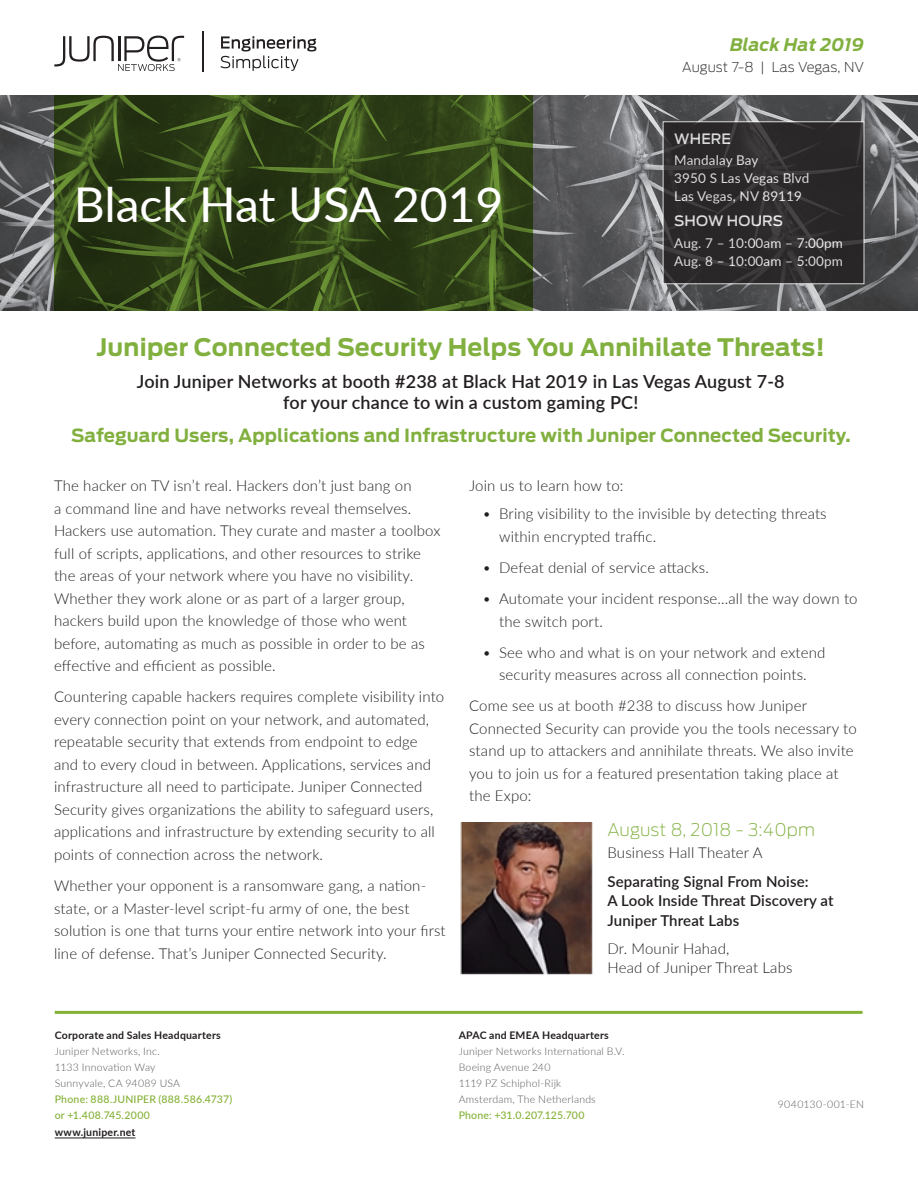
<style>
.page{position:relative;width:918px;height:1188px;background:#fff}
.page>*{position:absolute;margin:0;border:0;box-sizing:border-box;transform-origin:0 0}
.t1{font:48px "Lato";color:#fff}
.t2{font:700 24px "Antenna";letter-spacing:.01em;color:#81b03f}
.t3{font:600 18px/21px "Lato";letter-spacing:.01em;color:#231f20;text-align:center}
.t4{font:700 18px "Antenna";letter-spacing:.01em;color:#81b03f}
.t5{font:200 17.25px "Antenna";letter-spacing:.01em;color:#81b03f}
.t6{font:italic 700 17.25px "Antenna";letter-spacing:.01em;color:#81b03f}
.t7{font:300 15px/22.5px "Lato";letter-spacing:.01em;color:#231f20}
.t8{font:600 15px/19.5px "Lato";letter-spacing:.01em;color:#231f20}
.t9{font:500 14.25px "Antenna";letter-spacing:.005em;color:#fff}
.t10{font:13.5px/18px "Lato";letter-spacing:.01em;color:#fff}
.t11{font:200 13.5px "Antenna";color:#231f20}
.addresses{font:300 10.5px "Lato";letter-spacing:.02em;color:#57585a}
.addresses-2{font:500 10.5px "Lato";letter-spacing:.02em;color:#84b135}
.address_heads{font:700 10.5px "Lato";letter-spacing:.02em;color:#231f20}
</style>
<div class="page">
<img style="left:0;top:95px;width:918px;height:215px">
<svg style="left:54px;top:95px;width:479px;height:215px;background:#324619"></svg>
<svg style="left:220px;top:36px;width:96px;height:35px"></svg>
<svg style="left:54px;top:36px;width:130px;height:35px"></svg>
<hr style="left:202px;top:31px;width:2px;height:41px;background:#231f20">
<svg style="left:665px;top:123px;width:197px;height:159px;background:#2e2b2c"></svg>
<img style="left:460px;top:823px;width:133px;height:152px">
<hr style="left:55px;top:1011px;width:808px;height:3px;background:#84b135">
<hr style="left:55px;top:1138px;width:81px;height:1px;background:#231f20">
<h1 class="t1" style="left:74px;top:170px;width:431px">Black Hat USA 2019</h1>
<h1 class="t6" style="left:730px;top:34px;width:135px">Black Hat 2019</h1>
<h1 class="t11" style="left:682px;top:59px;width:183px">August 7-8 | Las Vegas, NV</h1>
<p class="t9" style="left:674px;top:130px;width:58px">WHERE</p>
<p class="t10" style="left:674px;top:150px;width:137px">Mandalay Bay<br>3950 S Las Vegas Blvd<br>Las Vegas, NV 89119</p>
<p class="t9" style="left:674px;top:213px;width:110px">SHOW HOURS</p>
<p class="t10" style="left:674px;top:233px;width:170px">Aug. 7 – 10:00am – 7:00pm<br>Aug. 8 – 10:00am – 5:00pm</p>
<h1 class="t2" style="left:96px;top:333px;width:730px">Juniper Connected Security Helps You Annihilate Threats!</h1>
<p class="t3" style="left:137px;top:370px;width:649px">Join Juniper Networks at booth #238 at Black Hat 2019 in Las Vegas August 7-8 for your chance to win a custom gaming PC!</p>
<h1 class="t4" style="left:71px;top:424px;width:781px">Safeguard Users, Applications and Infrastructure with Juniper Connected Security.</h1>
<p class="t7" style="left:54px;top:474px;width:388px">The hacker on TV isn’t real. Hackers don’t just bang on<br>a command line and have networks reveal themselves.<br>Hackers use automation. They curate and master a toolbox full of scripts, applications, and other resources to strike the areas of your network where you have no visibility.<br>Whether they work alone or as part of a larger group, hackers build upon the knowledge of those who went before, automating as much as possible in order to be as effective and efficient as possible.</p>
<p class="t7" style="left:54px;top:685px;width:392px">Countering capable hackers requires complete visibility into every connection point on your network, and automated, repeatable security that extends from endpoint to edge and to every cloud in between. Applications, services and infrastructure all need to participate. Juniper Connected Security gives organizations the ability to safeguard users, applications and infrastructure by extending security to all points of connection across the network.</p>
<p class="t7" style="left:54px;top:874px;width:393px">Whether your opponent is a ransomware gang, a nation&shy;state, or a Master-level script-fu army of one, the best solution is one that turns your entire network into your first line of defense. That’s Juniper Connected Security.</p>
<p class="t7" style="left:469px;top:474px;width:156px">Join us to learn how to:</p>
<p class="t7" style="left:499px;top:502px;width:329px;text-indent:-16px">• Bring visibility to the invisible by detecting threats within encrypted traffic.</p>
<p class="t7" style="left:483px;top:556px;width:228px">• Defeat denial of service attacks.</p>
<p class="t7" style="left:499px;top:587px;width:360px;text-indent:-16px">• Automate your incident response...all the way down to the switch port.</p>
<p class="t7" style="left:483px;top:640px;width:344px;text-align:center">• See who and what is on your network and extend security measures across all connection points.</p>
<p class="t7" style="left:469px;top:694px;width:389px">Come see us at booth #238 to discuss how Juniper Connected Security can provide you the tools necessary to stand up to attackers and annihilate threats. We also invite you to join us for a featured presentation taking place at the Expo:</p>
<h1 class="t5" style="left:608px;top:819px;width:209px">August 8, 2018 - 3:40pm</h1>
<p class="t7" style="left:608px;top:841px;width:157px">Business Hall Theater A</p>
<p class="t8" style="left:608px;top:871px;width:228px">Separating Signal From Noise:<br>A Look Inside Threat Discovery at<br>Juniper Threat Labs</p>
<p class="t7" style="left:608px;top:938px;width:186px;line-height:19.5px">Dr. Mounir Hahad,<br>Head of Juniper Threat Labs</p>
<p class="address_heads" style="left:55px;top:1027px;width:168px">Corporate and Sales Headquarters</p>
<p class="addresses" style="left:55px;top:1044px;width:107px">Juniper Networks, Inc.</p>
<p class="addresses" style="left:55px;top:1060px;width:102px">1133 Innovation Way</p>
<p class="addresses" style="left:55px;top:1076px;width:127px">Sunnyvale, CA 94089 USA</p>
<p class="addresses-2" style="left:55px;top:1092px;width:179px">Phone: 888.JUNIPER (888.586.4737)</p>
<p class="addresses-2" style="left:55px;top:1108px;width:97px">or +1.408.745.2000</p>
<p class="address_heads" style="left:55px;top:1124px;width:82px">www.juniper.net</p>
<p class="address_heads" style="left:459px;top:1027px;width:152px">APAC and EMEA Headquarters</p>
<p class="addresses" style="left:459px;top:1044px;width:167px">Juniper Networks International B.V.</p>
<p class="addresses" style="left:459px;top:1060px;width:93px">Boeing Avenue 240</p>
<p class="addresses" style="left:459px;top:1076px;width:104px">1119 PZ Schiphol-Rijk</p>
<p class="addresses" style="left:459px;top:1092px;width:139px">Amsterdam, The Netherlands</p>
<p class="addresses-2" style="left:459px;top:1108px;width:127px">Phone: +31.0.207.125.700</p>
<p class="addresses" style="left:778px;top:1097px;width:88px">9040130-001-EN</p>
</div>
